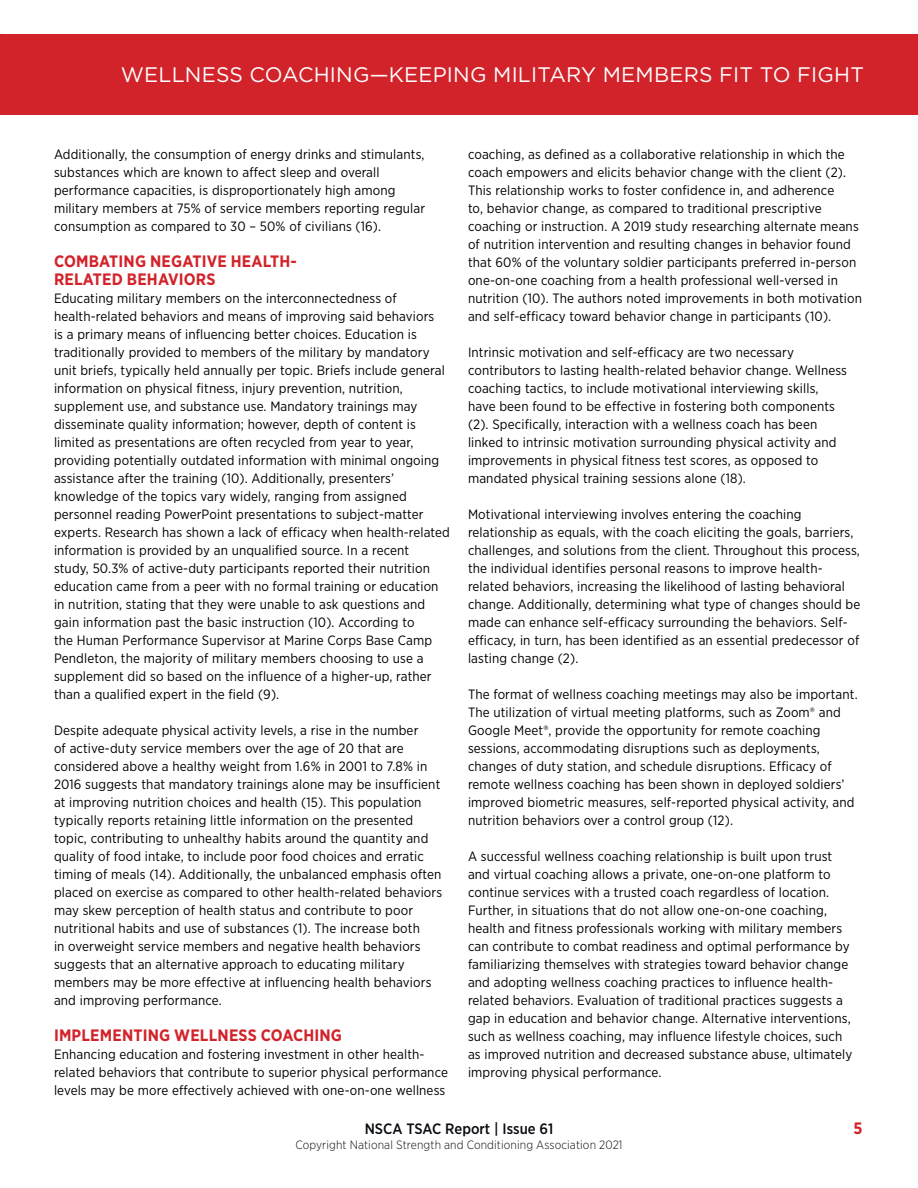
<style>
.page{position:relative;width:918px;height:1188px;background:#fff}
.page>*{position:absolute;margin:0;border:0;box-sizing:border-box;transform-origin:0 0}
.t1{font:21px "Gotham";letter-spacing:.01em;color:#fff}
.t2{font:700 16.5px/18px "Gotham Narrow";letter-spacing:.01em;color:#d2232a}
.t3{font:500 15px "Gotham Narrow";color:#090c11}
.t4{font:13.5px/18px "Gotham Narrow";letter-spacing:.01em;color:#000}
.t5{font:300 12px "Gotham Narrow";letter-spacing:.01em;color:#090c11}
</style>
<div class="page">
<div style="left:0;top:34px;width:918px;height:81px;background:#d2232a"></div>
<h1 class="t1" style="left:121px;top:62px;width:745px">WELLNESS COACHING—KEEPING MILITARY MEMBERS FIT TO FIGHT</h1>
<p class="t4" style="left:54px;top:145px;width:373px">Additionally, the consumption of energy drinks and stimulants, substances which are known to affect sleep and overall performance capacities, is disproportionately high among military members at 75% of service members reporting regular consumption as compared to 30 – 50% of civilians (16).</p>
<p class="t2" style="left:54px;top:252px;width:244px">COMBATING NEGATIVE HEALTH-<br>RELATED BEHAVIORS</p>
<p class="t4" style="left:54px;top:289px;width:398px">Educating military members on the interconnectedness of health-related behaviors and means of improving said behaviors<br>is a primary means of influencing better choices. Education is traditionally provided to members of the military by mandatory unit briefs, typically held annually per topic. Briefs include general information on physical fitness, injury prevention, nutrition, supplement use, and substance use. Mandatory trainings may disseminate quality information; however, depth of content is limited as presentations are often recycled from year to year, providing potentially outdated information with minimal ongoing assistance after the training (10). Additionally, presenters’ knowledge of the topics vary widely, ranging from assigned personnel reading PowerPoint presentations to subject-matter experts. Research has shown a lack of efficacy when health-related information is provided by an unqualified source. In a recent<br>study, 50.3% of active-duty participants reported their nutrition education came from a peer with no formal training or education in nutrition, stating that they were unable to ask questions and gain information past the basic instruction (10). According to<br>the Human Performance Supervisor at Marine Corps Base Camp Pendleton, the majority of military members choosing to use a supplement did so based on the influence of a higher-up, rather than a qualified expert in the field (9).</p>
<p class="t4" style="left:54px;top:721px;width:390px">Despite adequate physical activity levels, a rise in the number<br>of active-duty service members over the age of 20 that are considered above a healthy weight from 1.6% in 2001 to 7.8% in 2016 suggests that mandatory trainings alone may be insufficient at improving nutrition choices and health (15). This population typically reports retaining little information on the presented topic, contributing to unhealthy habits around the quantity and quality of food intake, to include poor food choices and erratic timing of meals (14). Additionally, the unbalanced emphasis often placed on exercise as compared to other health-related behaviors may skew perception of health status and contribute to poor nutritional habits and use of substances (1). The increase both<br>in overweight service members and negative health behaviors suggests that an alternative approach to educating military members may be more effective at influencing health behaviors and improving performance.</p>
<p class="t2" style="left:54px;top:1026px;width:290px">IMPLEMENTING WELLNESS COACHING</p>
<p class="t4" style="left:54px;top:1045px;width:395px">Enhancing education and fostering investment in other health&shy;related behaviors that contribute to superior physical performance levels may be more effectively achieved with one-on-one wellness</p>
<p class="t4" style="left:468px;top:145px;width:396px">coaching, as defined as a collaborative relationship in which the coach empowers and elicits behavior change with the client (2).<br>This relationship works to foster confidence in, and adherence<br>to, behavior change, as compared to traditional prescriptive coaching or instruction. A 2019 study researching alternate means of nutrition intervention and resulting changes in behavior found that 60% of the voluntary soldier participants preferred in-person one-on-one coaching from a health professional well-versed in nutrition (10). The authors noted improvements in both motivation and self-efficacy toward behavior change in participants (10).</p>
<p class="t4" style="left:468px;top:343px;width:381px">Intrinsic motivation and self-efficacy are two necessary contributors to lasting health-related behavior change. Wellness coaching tactics, to include motivational interviewing skills, have been found to be effective in fostering both components (2). Specifically, interaction with a wellness coach has been linked to intrinsic motivation surrounding physical activity and improvements in physical fitness test scores, as opposed to mandated physical training sessions alone (18).</p>
<p class="t4" style="left:468px;top:505px;width:394px">Motivational interviewing involves entering the coaching relationship as equals, with the coach eliciting the goals, barriers, challenges, and solutions from the client. Throughout this process, the individual identifies personal reasons to improve health&shy;related behaviors, increasing the likelihood of lasting behavioral change. Additionally, determining what type of changes should be made can enhance self-efficacy surrounding the behaviors. Self&shy;efficacy, in turn, has been identified as an essential predecessor of lasting change (2).</p>
<p class="t4" style="left:468px;top:685px;width:391px">The format of wellness coaching meetings may also be important.<br>The utilization of virtual meeting platforms, such as Zoom® and Google Meet®, provide the opportunity for remote coaching sessions, accommodating disruptions such as deployments, changes of duty station, and schedule disruptions. Efficacy of remote wellness coaching has been shown in deployed soldiers’ improved biometric measures, self-reported physical activity, and nutrition behaviors over a control group (12).</p>
<p class="t4" style="left:468px;top:847px;width:386px">A successful wellness coaching relationship is built upon trust and virtual coaching allows a private, one-on-one platform to continue services with a trusted coach regardless of location.<br>Further, in situations that do not allow one-on-one coaching, health and fitness professionals working with military members can contribute to combat readiness and optimal performance by familiarizing themselves with strategies toward behavior change and adopting wellness coaching practices to influence health&shy;related behaviors. Evaluation of traditional practices suggests a gap in education and behavior change. Alternative interventions, such as wellness coaching, may influence lifestyle choices, such as improved nutrition and decreased substance abuse, ultimately improving physical performance.</p>
<p class="t3" style="left:365px;top:1119px;width:190px">NSCA TSAC Report | Issue 61</p>
<p class="t2" style="left:853px;top:1119px;width:11px">5</p>
<p class="t5" style="left:295px;top:1137px;width:329px">Copyright National Strength and Conditioning Association 2021</p>
</div>
